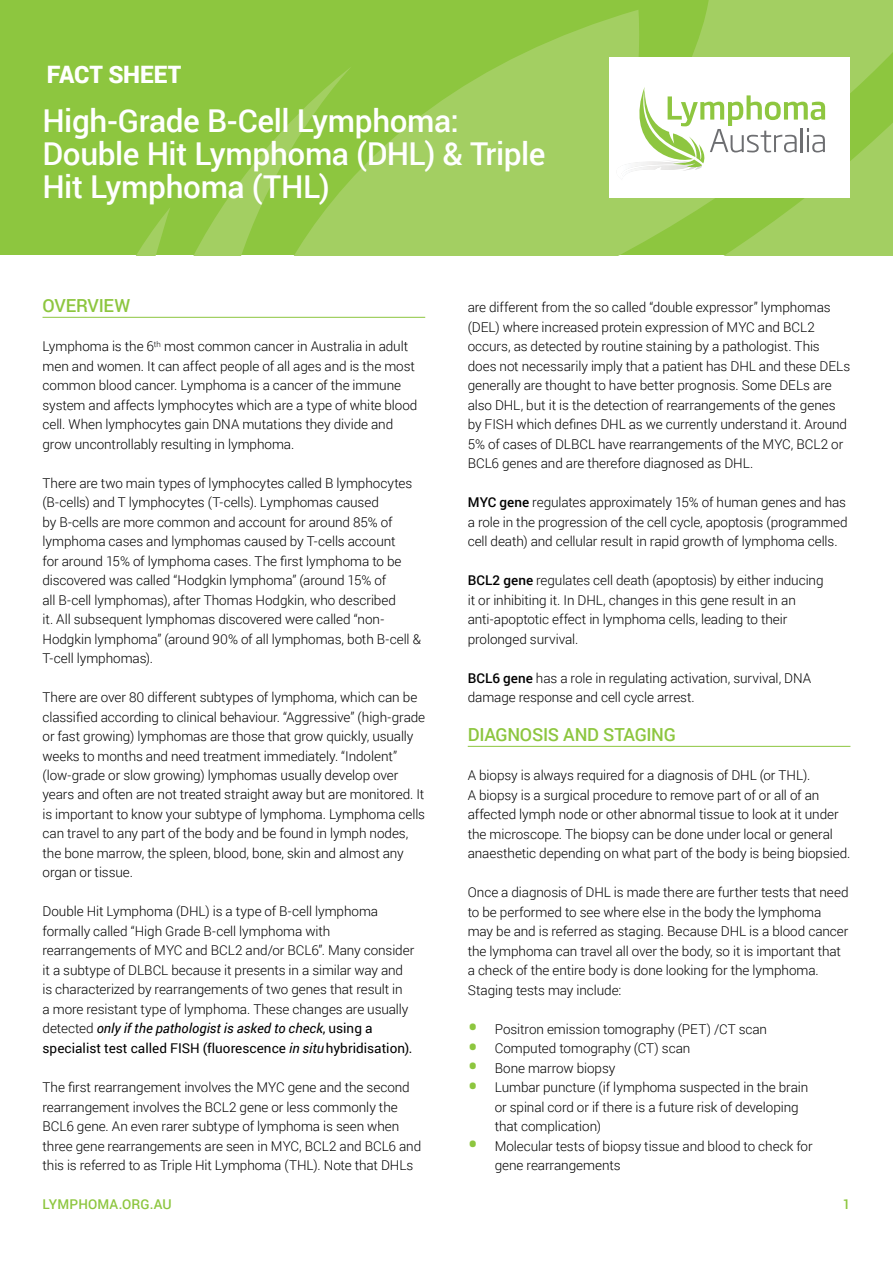
<style>
.page{position:relative;width:893px;height:1263px;background:#fff}
.page>*{position:absolute;margin:0;border:0;box-sizing:border-box;transform-origin:0 0}
.t1{font:500 31.5px/33px "Roboto";letter-spacing:-.015em;color:#fff}
.t2{font:900 24px "Roboto";letter-spacing:-.005em;color:#fff}
.t3{font:500 18px "Roboto";letter-spacing:-.015em;color:#8dc63f}
.t4{font:300 13.5px/19.5px "Roboto";letter-spacing:-.005em;color:#000}
.t5{font:500 13.5px "Roboto";letter-spacing:.01em;color:#8dc63f}
.s1{font-weight:400;font-style:italic}
.s2{font-weight:400}
.s3{font-weight:500}
.s4{font-weight:400;font-size:30px;color:#8dc63f}
</style>
<div class="page">
<div style="left:0;top:0;width:893px;height:255px;background:#8dc63f"></div>
<svg style="left:136px;top:135px;width:143px;height:120px"></svg>
<svg style="left:279px;top:0;width:614px;height:255px;fill:#a3cf62"></svg>
<div style="left:609px;top:57px;width:241px;height:141px;background:#fff"></div>
<svg style="left:606px;top:87px;width:219px;height:111px"></svg>
<hr style="left:43px;top:317px;width:382px;height:1px;background:#8dc63f">
<hr style="left:468px;top:746px;width:382px;height:1px;background:#8dc63f">
<h2 class="t2" style="left:47px;top:57px;width:136px">FACT SHEET</h2>
<h1 class="t1" style="left:43px;top:103px;width:504px">High-Grade B-Cell Lymphoma:<br>Double Hit Lymphoma (DHL) &amp; Triple<br>Hit Lymphoma (THL)</h1>
<h3 class="t3" style="left:43px;top:293px;width:89px">OVERVIEW</h3>
<p class="t4" style="left:43px;top:336px;width:376px">Lymphoma is the 6<sup>th</sup> most common cancer in Australia in adult men and women. It can affect people of all ages and is the most common blood cancer. Lymphoma is a cancer of the immune system and affects lymphocytes which are a type of white blood cell. When lymphocytes gain DNA mutations they divide and grow uncontrollably resulting in lymphoma.</p>
<p class="t4" style="left:43px;top:472px;width:380px">There are two main types of lymphocytes called B lymphocytes (B-cells) and T lymphocytes (T-cells). Lymphomas caused<br>by B-cells are more common and account for around 85% of lymphoma cases and lymphomas caused by T-cells account<br>for around 15% of lymphoma cases. The first lymphoma to be discovered was called “Hodgkin lymphoma” (around 15% of<br>all B-cell lymphomas), after Thomas Hodgkin, who described<br>it. All subsequent lymphomas discovered were called “non-Hodgkin lymphoma” (around 90% of all lymphomas, both B-cell &amp; T-cell lymphomas).</p>
<p class="t4" style="left:43px;top:687px;width:384px">There are over 80 different subtypes of lymphoma, which can be classified according to clinical behaviour. “Aggressive” (high-grade or fast growing) lymphomas are those that grow quickly, usually weeks to months and need treatment immediately. “Indolent” (low-grade or slow growing) lymphomas usually develop over years and often are not treated straight away but are monitored. It is important to know your subtype of lymphoma. Lymphoma cells can travel to any part of the body and be found in lymph nodes, the bone marrow, the spleen, blood, bone, skin and almost any organ or tissue.</p>
<p class="t4" style="left:43px;top:901px;width:373px">Double Hit Lymphoma (DHL) is a type of B-cell lymphoma formally called “High Grade B-cell lymphoma with rearrangements of MYC and BCL2 and/or BCL6”. Many consider it a subtype of DLBCL because it presents in a similar way and is characterized by rearrangements of two genes that result in<br>a more resistant type of lymphoma. These changes are usually detected <span class="s1">only if the pathologist is asked to check</span><span class="s2">, using a specialist test called FISH (fluorescence</span> <span class="s1">in situ</span><span class="s2">hybridisation).</span></p>
<p class="t4" style="left:43px;top:1077px;width:380px">The first rearrangement involves the MYC gene and the second rearrangement involves the BCL2 gene or less commonly the BCL6 gene. An even rarer subtype of lymphoma is seen when three gene rearrangements are seen in MYC, BCL2 and BCL6 and this is referred to as Triple Hit Lymphoma (THL). Note that DHLs</p>
<p class="t4" style="left:468px;top:297px;width:384px">are different from the so called “double expressor” lymphomas (DEL) where increased protein expression of MYC and BCL2 occurs, as detected by routine staining by a pathologist. This does not necessarily imply that a patient has DHL and these DELs generally are thought to have better prognosis. Some DELs are also DHL, but it is the detection of rearrangements of the genes by FISH which defines DHL as we currently understand it. Around 5% of cases of DLBCL have rearrangements of the MYC, BCL2 or BCL6 genes and are therefore diagnosed as DHL.</p>
<p class="t4" style="left:468px;top:492px;width:381px;text-align:justify"><span class="s3">MYC gene</span> regulates approximately 15% of human genes and has a role in the progression of the cell cycle, apoptosis (programmed cell death) and cellular result in rapid growth of lymphoma cells.</p>
<p class="t4" style="left:468px;top:570px;width:357px"><span class="s3">BCL2 gene</span> regulates cell death (apoptosis) by either inducing it or inhibiting it. In DHL, changes in this gene result in an anti-apoptotic effect in lymphoma cells, leading to their prolonged survival.</p>
<p class="t4" style="left:468px;top:667px;width:345px"><span class="s3">BCL6 gene</span> has a role in regulating activation, survival, DNA damage response and cell cycle arrest.</p>
<h3 class="t3" style="left:468px;top:722px;width:210px">DIAGNOSIS AND STAGING</h3>
<p class="t4" style="left:468px;top:765px;width:384px">A biopsy is always required for a diagnosis of DHL (or THL).<br>A biopsy is a surgical procedure to remove part of or all of an affected lymph node or other abnormal tissue to look at it under the microscope. The biopsy can be done under local or general anaesthetic depending on what part of the body is being biopsied.</p>
<p class="t4" style="left:468px;top:882px;width:382px">Once a diagnosis of DHL is made there are further tests that need to be performed to see where else in the body the lymphoma may be and is referred as staging. Because DHL is a blood cancer the lymphoma can travel all over the body, so it is important that a check of the entire body is done looking for the lymphoma.<br>Staging tests may include:</p>
<p class="t4" style="left:468px;top:1019px;width:301px"><span class="s4">•</span> Positron emission tomography (PET) /CT scan</p>
<p class="t4" style="left:468px;top:1038px;width:224px"><span class="s4">•</span> Computed tomography (CT) scan</p>
<p class="t4" style="left:468px;top:1058px;width:149px"><span class="s4">•</span> Bone marrow biopsy</p>
<p class="t4" style="left:495px;top:1077px;width:315px;text-indent:-27px"><span class="s4">•</span> Lumbar puncture (if lymphoma suspected in the brain or spinal cord or if there is a future risk of developing that complication)</p>
<p class="t4" style="left:495px;top:1136px;width:319px;text-indent:-27px"><span class="s4">•</span> Molecular tests of biopsy tissue and blood to check for gene rearrangements</p>
<p class="t5" style="left:43px;top:1195px;width:131px">LYMPHOMA.ORG.AU</p>
<p class="t5" style="left:843px;top:1195px;width:9px">1</p>
</div>
